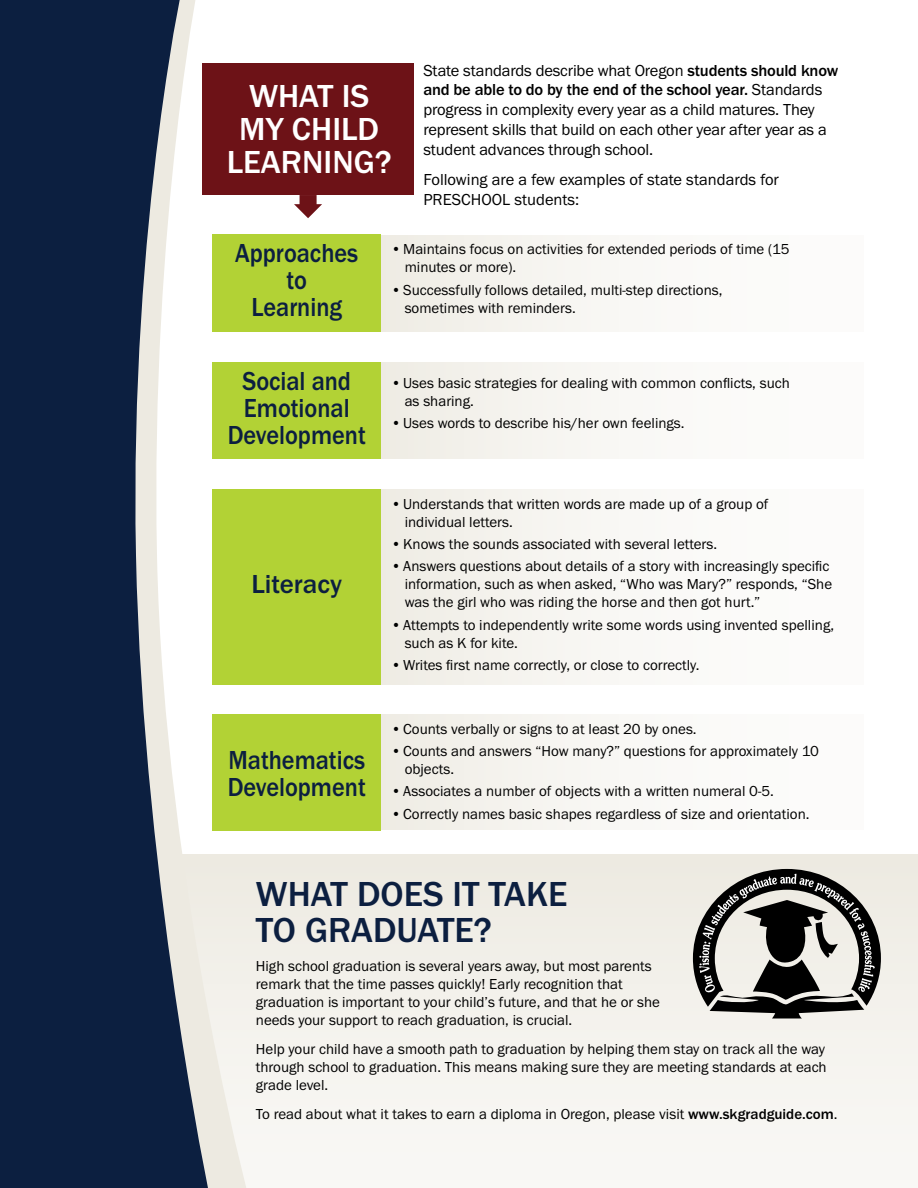
<style>
.page{position:relative;width:918px;height:1188px;background:#fff}
.page>*{position:absolute;margin:0;border:0;box-sizing:border-box;transform-origin:0 0}
.t1{font:700 36px/36px "Franklin Gothic";color:#0c1f40}
.t2{font:700 33px/33px "Franklin Gothic";color:#fff;text-align:center}
.t3{font:700 27px/27px "Franklin Gothic";color:#0c1f40;text-align:center;scale:.9 1}
.t4{font:700 27px "Franklin Gothic";color:#0c1f40}
.t5{font:16.5px/19.8px "Franklin Gothic";letter-spacing:-.01em;color:#000}
.t6{font:15px/18px "Franklin Gothic";color:#000}
.s1{font-weight:700}
</style>
<div class="page">
<div style="left:202px;top:63px;width:212px;height:132px;background:#6d1217"></div>
<svg style="left:294px;top:195px;width:28px;height:23px"></svg>
<div style="left:176px;top:854px;width:742px;height:334px;background:#f5f3ee"></div>
<div style="left:356px;top:235px;width:508px;height:97px;background:linear-gradient(to right,#f0ede6,#fefefe)"></div>
<div style="left:212px;top:235px;width:169px;height:97px;background:#b2d235"></div>
<div style="left:356px;top:363px;width:508px;height:96px;background:linear-gradient(to right,#f0ede6,#fefefe)"></div>
<div style="left:212px;top:363px;width:169px;height:96px;background:#b2d235"></div>
<div style="left:356px;top:490px;width:508px;height:195px;background:linear-gradient(to right,#f0ede6,#fefefe)"></div>
<div style="left:212px;top:490px;width:169px;height:195px;background:#b2d235"></div>
<div style="left:356px;top:714px;width:508px;height:116px;background:linear-gradient(to right,#f0ede6,#fefefe)"></div>
<div style="left:212px;top:714px;width:169px;height:117px;background:#b2d235"></div>
<svg style="left:216px;top:234px;width:40px;height:954px"></svg>
<svg style="left:0;top:0;width:216px;height:1188px;fill:#0c1f40"></svg>
<svg style="left:693px;top:869px;width:188px;height:149px"></svg>
<h2 class="t2" style="left:227px;top:80px;width:166px">WHAT IS<br>MY CHILD<br>LEARNING?</h2>
<p class="t5" style="left:423px;top:60px;width:416px">State standards describe what Oregon <span class="s1">students should know and be able to do by the end of the school year.</span> Standards progress in complexity every year as a child matures. They represent skills that build on each other year after year as a student advances through school.</p>
<p class="t5" style="left:423px;top:170px;width:357px">Following are a few examples of state standards for<br>PRESCHOOL students:</p>
<h3 class="t3" style="left:235px;top:239px;width:138px">Approaches to<br>Learning</h3>
<p class="t6" style="left:405px;top:241px;width:386px;text-indent:-14px">•Maintains focus on activities for extended periods of time (15 minutes or more).</p>
<p class="t6" style="left:405px;top:281px;width:319px;text-indent:-14px">•Successfully follows detailed, multi-step directions, sometimes with reminders.</p>
<h3 class="t3" style="left:228px;top:368px;width:155px">Social and<br>Emotional<br>Development</h3>
<p class="t6" style="left:405px;top:374px;width:387px;text-indent:-14px">•Uses basic strategies for dealing with common conflicts, such as sharing.</p>
<p class="t6" style="left:391px;top:415px;width:295px">•Uses words to describe his/her own feelings.</p>
<h3 class="t4" style="left:251px;top:569px;width:92px">Literacy</h3>
<h3 class="t3" style="left:228px;top:747px;width:155px;text-align:left">Mathematics<br>Development</h3>
<p class="t6" style="left:405px;top:495px;width:365px;text-indent:-14px">•Understands that written words are made up of a group of individual letters.</p>
<p class="t6" style="left:391px;top:535px;width:328px">•Knows the sounds associated with several letters.</p>
<p class="t6" style="left:405px;top:558px;width:429px;text-indent:-14px">•Answers questions about details of a story with increasingly specific information, such as when asked, “Who was Mary?” responds, “She was the girl who was riding the horse and then got hurt.”</p>
<p class="t6" style="left:405px;top:616px;width:431px;text-indent:-14px">•Attempts to independently write some words using invented spelling, such as K for kite.</p>
<p class="t6" style="left:391px;top:656px;width:310px">•Writes first name correctly, or close to correctly.</p>
<p class="t6" style="left:391px;top:720px;width:307px">•Counts verbally or signs to at least 20 by ones.</p>
<p class="t6" style="left:405px;top:742px;width:416px;text-indent:-14px">•Counts and answers “How many?” questions for approximately 10 objects.</p>
<p class="t6" style="left:391px;top:783px;width:384px">•Associates a number of objects with a written numeral 0-5.</p>
<p class="t6" style="left:391px;top:805px;width:420px">•Correctly names basic shapes regardless of size and orientation.</p>
<h1 class="t1" style="left:256px;top:876px;width:313px">WHAT DOES IT TAKE<br>TO GRADUATE?</h1>
<p class="t6" style="left:256px;top:957px;width:406px">High school graduation is several years away, but most parents remark that the time passes quickly! Early recognition that graduation is important to your child’s future, and that he or she needs your support to reach graduation, is crucial.</p>
<p class="t6" style="left:256px;top:1040px;width:572px;text-align:justify">Help your child have a smooth path to graduation by helping them stay on track all the way through school to graduation. This means making sure they are meeting standards at each grade level.</p>
<p class="t6" style="left:256px;top:1105px;width:583px">To read about what it takes to earn a diploma in Oregon, please visit <span class="s1">www.skgradguide.com</span>.</p>
</div>
